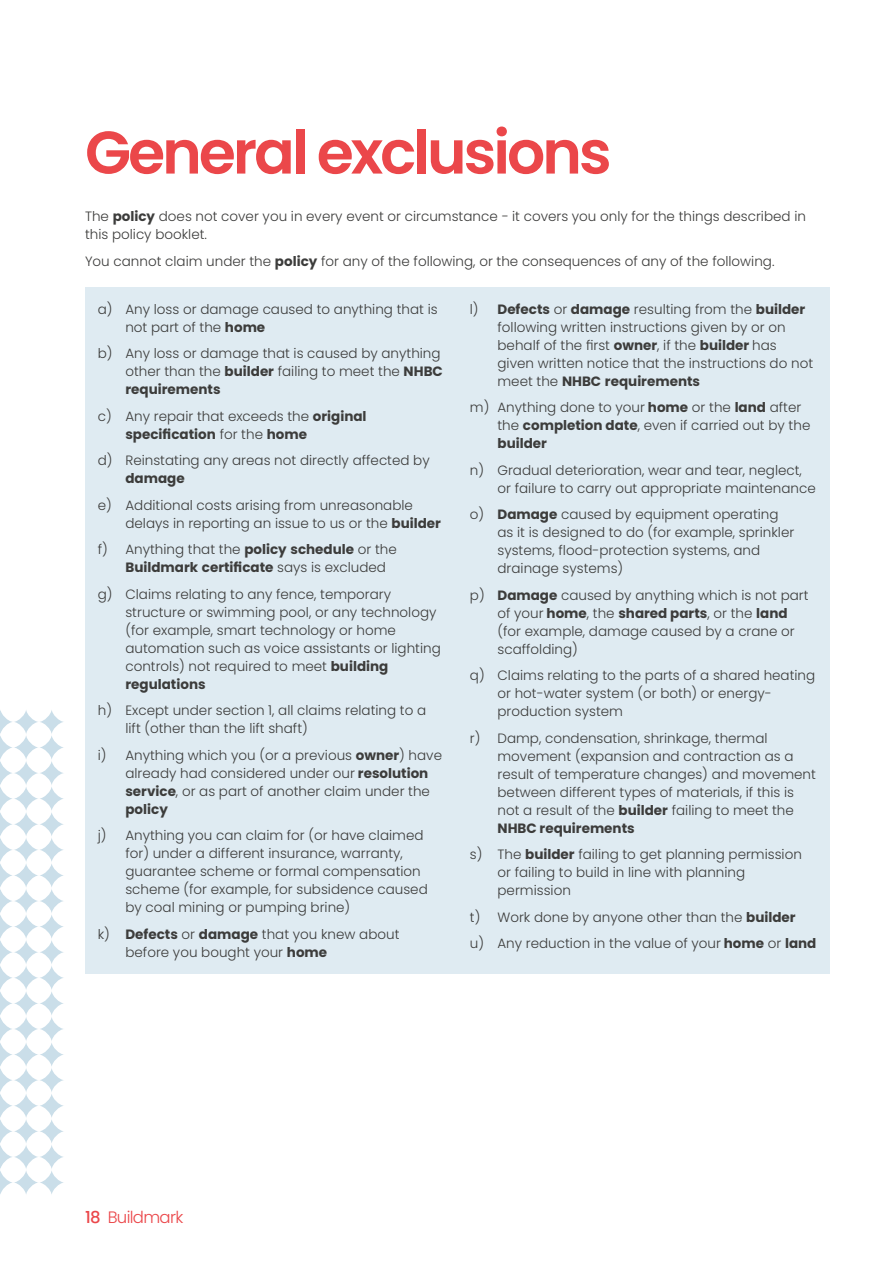
<style>
.page{position:relative;width:893px;height:1263px;background:#fff}
.page>*{position:absolute;margin:0;border:0;box-sizing:border-box;transform-origin:0 0}
.t1{font:600 60px "Poppins";letter-spacing:-.05em;color:#eb474a}
.t2{font:300 16.5px "Poppins";letter-spacing:-.04em;color:#eb474a}
.t3{font:300 13.5px/18px "Poppins";color:#3c3c3b}
.t4{font:700 13.5px "Poppins";color:#3c3c3b}
.s1{font-weight:700}
.s2{font-weight:500}
</style>
<div class="page">
<svg style="left:39px;top:709px;width:25px;height:26px"></svg>
<svg style="left:39px;top:735px;width:25px;height:25px"></svg>
<svg style="left:39px;top:760px;width:25px;height:26px"></svg>
<svg style="left:39px;top:786px;width:25px;height:25px"></svg>
<svg style="left:39px;top:811px;width:25px;height:26px"></svg>
<svg style="left:39px;top:837px;width:25px;height:26px"></svg>
<svg style="left:39px;top:863px;width:25px;height:25px"></svg>
<svg style="left:39px;top:888px;width:25px;height:26px"></svg>
<svg style="left:39px;top:914px;width:25px;height:25px"></svg>
<svg style="left:39px;top:939px;width:25px;height:26px"></svg>
<svg style="left:39px;top:965px;width:25px;height:25px"></svg>
<svg style="left:39px;top:990px;width:25px;height:26px"></svg>
<svg style="left:39px;top:1016px;width:25px;height:26px"></svg>
<svg style="left:39px;top:1042px;width:25px;height:25px"></svg>
<svg style="left:39px;top:1067px;width:25px;height:26px"></svg>
<svg style="left:39px;top:1093px;width:25px;height:25px"></svg>
<svg style="left:39px;top:1118px;width:25px;height:26px"></svg>
<svg style="left:39px;top:1144px;width:25px;height:26px"></svg>
<svg style="left:39px;top:1170px;width:25px;height:25px"></svg>
<svg style="left:13px;top:709px;width:26px;height:26px"></svg>
<svg style="left:13px;top:735px;width:26px;height:25px"></svg>
<svg style="left:13px;top:760px;width:26px;height:26px"></svg>
<svg style="left:13px;top:786px;width:26px;height:25px"></svg>
<svg style="left:13px;top:811px;width:26px;height:26px"></svg>
<svg style="left:13px;top:837px;width:26px;height:26px"></svg>
<svg style="left:13px;top:863px;width:26px;height:25px"></svg>
<svg style="left:13px;top:888px;width:26px;height:26px"></svg>
<svg style="left:13px;top:914px;width:26px;height:25px"></svg>
<svg style="left:13px;top:939px;width:26px;height:26px"></svg>
<svg style="left:13px;top:965px;width:26px;height:25px"></svg>
<svg style="left:13px;top:990px;width:26px;height:26px"></svg>
<svg style="left:13px;top:1016px;width:26px;height:26px"></svg>
<svg style="left:13px;top:1042px;width:26px;height:25px"></svg>
<svg style="left:13px;top:1067px;width:26px;height:26px"></svg>
<svg style="left:13px;top:1093px;width:26px;height:25px"></svg>
<svg style="left:13px;top:1118px;width:26px;height:26px"></svg>
<svg style="left:13px;top:1144px;width:26px;height:26px"></svg>
<svg style="left:13px;top:1170px;width:26px;height:25px"></svg>
<svg style="left:0;top:710px;width:12px;height:484px"></svg>
<div style="left:85px;top:287px;width:744px;height:687px;background:#dfebf2"></div>
<h1 class="t1" style="left:85px;top:118px;width:528px">General exclusions</h1>
<p class="t3" style="left:85px;top:208px;width:722px">The <span class="s1">policy</span> does not cover you in every event or circumstance − it covers you only for the things described in this policy booklet.</p>
<p class="t3" style="left:85px;top:252px;width:691px">You cannot claim under the <span class="s1">policy</span> for any of the following, or the consequences of any of the following.</p>
<p class="t3" style="left:125px;top:300px;width:314px;text-indent:-28px">a) Any loss or damage caused to anything that is not part of the <span class="s1">home</span></p>
<p class="t3" style="left:125px;top:345px;width:319px;text-indent:-28px">b) Any loss or damage that is caused by anything other than the <span class="s1">builder</span> failing to meet the <span class="s1">NHBC requirements</span></p>
<p class="t3" style="left:125px;top:407px;width:243px;text-indent:-28px">c) Any repair that exceeds the <span class="s1">original specification</span> for the <span class="s1">home</span></p>
<p class="t3" style="left:98px;top:452px;width:333px">d) Reinstating any areas not directly affected by</p>
<p class="t4" style="left:125px;top:471px;width:61px">damage</p>
<p class="t3" style="left:125px;top:496px;width:317px;text-indent:-28px">e) Additional costs arising from unreasonable delays in reporting an issue to us or the <span class="s1">builder</span></p>
<p class="t3" style="left:125px;top:541px;width:273px;text-indent:-28px">f) Anything that the <span class="s1">policy schedule</span> or the<br><span class="s1">Buildmark certificate</span> says is excluded</p>
<p class="t3" style="left:125px;top:585px;width:317px;text-indent:-28px">g) Claims relating to any fence, temporary structure or swimming pool, or any technology (for example, smart technology or home automation such as voice assistants or lighting controls) not required to meet <span class="s1">building regulations</span></p>
<p class="t3" style="left:125px;top:702px;width:302px;text-indent:-28px">h) Except under section 1, all claims relating to a lift (other than the lift shaft)</p>
<p class="t3" style="left:125px;top:746px;width:318px;text-indent:-28px">i) Anything which you (or a previous <span class="s1">owner</span>) have already had considered under our <span class="s1">resolution service</span>, or as part of another claim under the <span class="s1">policy</span></p>
<p class="t3" style="left:125px;top:827px;width:304px;text-indent:-28px">j) Anything you can claim for (or have claimed for) under a different insurance, warranty, guarantee scheme or formal compensation scheme (for example, for subsidence caused by coal mining or pumping brine)</p>
<p class="t3" style="left:125px;top:925px;width:276px;text-indent:-28px">k) <span class="s1">Defects</span> or <span class="s1">damage</span> that you knew about before you bought your <span class="s1">home</span></p>
<p class="t3" style="left:497px;top:300px;width:317px;text-indent:-28px">l) <span class="s1">Defects</span> or <span class="s1">damage</span> resulting from the <span class="s1">builder </span>following written instructions given by or on behalf of the first <span class="s1">owner</span>, if the <span class="s1">builder</span> has given written notice that the instructions do not meet the <span class="s1">NHBC requirements</span></p>
<p class="t3" style="left:497px;top:399px;width:314px;text-indent:-28px">m) Anything done to your <span class="s1">home</span> or the <span class="s1">land</span> after the <span class="s1">completion date</span>, even if carried out by the <span class="s1">builder</span></p>
<p class="t3" style="left:497px;top:461px;width:320px;text-indent:-28px">n) Gradual deterioration, wear and tear, neglect, or failure to carry out appropriate maintenance</p>
<p class="t3" style="left:497px;top:506px;width:298px;text-indent:-28px">o) <span class="s1">Damage</span> caused by equipment operating as it is designed to do (for example, sprinkler systems, flood-protection systems, and drainage systems)</p>
<p class="t3" style="left:497px;top:586px;width:313px;text-indent:-28px">p) <span class="s1">Damage</span> caused by anything which is not part of your <span class="s1">home</span>, the <span class="s1">shared parts</span>, or the <span class="s1">land </span>(for example, damage caused by a crane or scaffolding)</p>
<p class="t3" style="left:497px;top:667px;width:319px;text-indent:-28px">q) Claims relating to the parts of a shared heating or hot-water system (or both) or energy&shy;production system</p>
<p class="t3" style="left:497px;top:729px;width:320px;text-indent:-28px">r) Damp, condensation, shrinkage, thermal movement (expansion and contraction as a result of temperature changes) and movement between different types of materials, if this is not a result of the <span class="s1">builder</span> failing to meet the <span class="s1">NHBC requirements</span></p>
<p class="t3" style="left:497px;top:846px;width:306px;text-indent:-28px">s) The <span class="s1">builder</span> failing to get planning permission or failing to build in line with planning permission</p>
<p class="t3" style="left:470px;top:904px;width:348px;line-height:26.5px">t) Work done by anyone other than the <span class="s1">builder<br></span>u) Any reduction in the value of your <span class="s1">home</span> or <span class="s1">land</span></p>
<p class="t2" style="left:85px;top:1207px;width:100px"><span class="s2">18</span> Buildmark</p>
</div>
